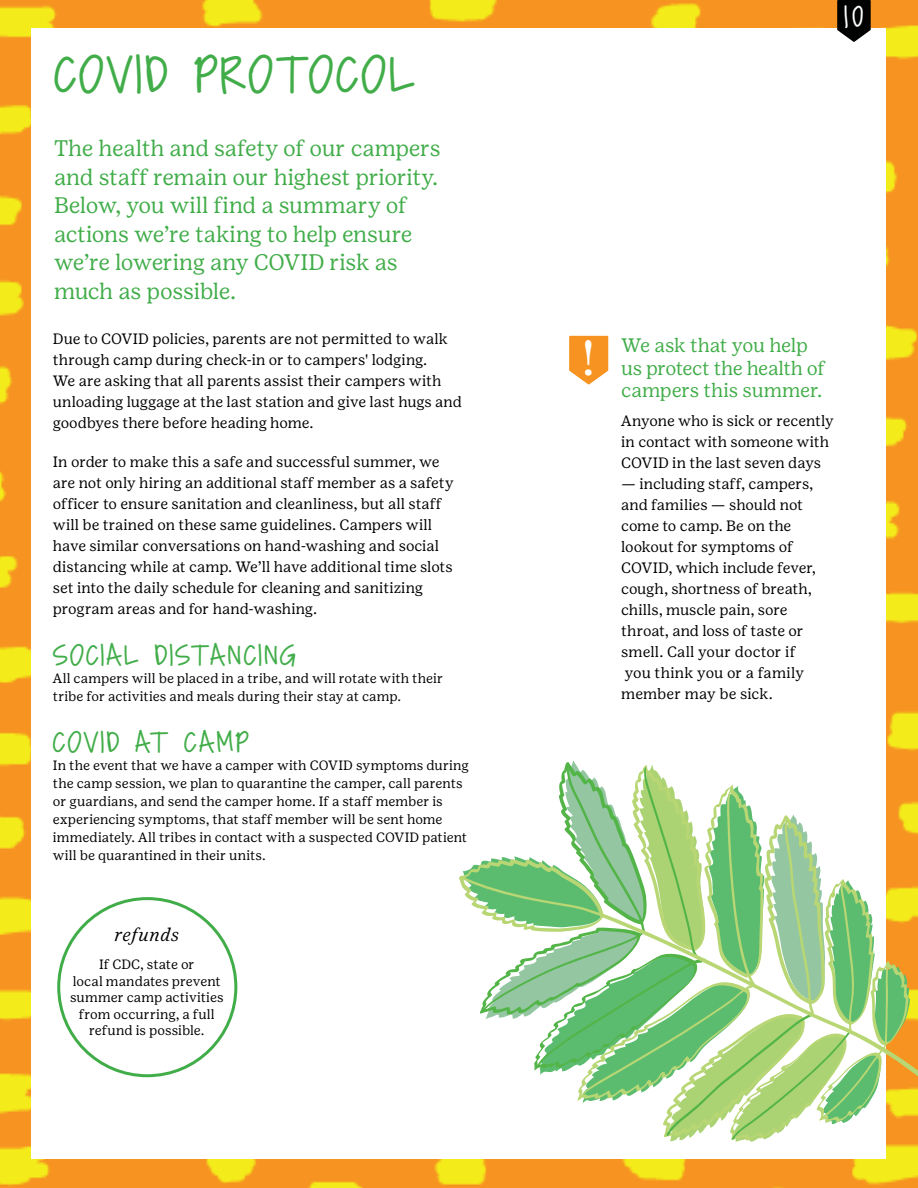
<style>
.page{position:relative;width:918px;height:1188px;background:#fff}
.page>*{position:absolute;margin:0;border:0;box-sizing:border-box;transform-origin:0 0}
.t1{font:300 48.6px "Girl Scout Display";color:#fff}
.t2{font:48px "Alpine Script";letter-spacing:.06em;color:#41ad49}
.t3{font:27px "Alpine Script";letter-spacing:.085em;color:#41ad49}
.t4{font:27px "Alpine Script";color:#fff}
.t5{font:22.5px/28.5px "Girl Scout Text";letter-spacing:-.015em;color:#41ad49}
.t6{font:19.5px/22.5px "Girl Scout Text";letter-spacing:-.02em;color:#41ad49}
.t7{font:italic 300 18px "Girl Scout Display";letter-spacing:.04em;color:#000}
.t8{font:15px/21px "Girl Scout Text";letter-spacing:-.005em;color:#000}
.t9{font:13.5px/18px "Girl Scout Text";letter-spacing:.005em;color:#000}
</style>
<div class="page">
<img style="left:0;top:0;width:918px;height:1188px">
<div style="left:31px;top:28px;width:855px;height:1132px;background:#fff"></div>
<svg style="left:837px;top:0;width:34px;height:42px"></svg>
<svg style="left:459px;top:760px;width:452px;height:387px"></svg>
<svg style="left:599px;top:913px;width:319px;height:187px"></svg>
<svg style="left:569px;top:336px;width:39px;height:49px;background:#f8a442"></svg>
<h2 class="t2" style="left:54px;top:51px;width:363px">COVID PROTOCOL</h2>
<h3 class="t5" style="left:54px;top:134px;width:388px">The health and safety of our campers and staff remain our highest priority.<br>Below, you will find a summary of actions we’re taking to help ensure we’re lowering any COVID risk as much as possible.</h3>
<p class="t8" style="left:53px;top:328px;width:411px">Due to COVID policies, parents are not permitted to walk through camp during check-in or to campers' lodging.<br>We are asking that all parents assist their campers with unloading luggage at the last station and give last hugs and goodbyes there before heading home.</p>
<p class="t8" style="left:53px;top:451px;width:402px">In order to make this a safe and successful summer, we are not only hiring an additional staff member as a safety officer to ensure sanitation and cleanliness, but all staff will be trained on these same guidelines. Campers will have similar conversations on hand-washing and social distancing while at camp. We’ll have additional time slots set into the daily schedule for cleaning and sanitizing program areas and for hand-washing.</p>
<h3 class="t3" style="left:53px;top:641px;width:244px">SOCIAL DISTANCING</h3>
<p class="t9" style="left:53px;top:669px;width:392px">All campers will be placed in a tribe, and will rotate with their tribe for activities and meals during their stay at camp.</p>
<h3 class="t3" style="left:53px;top:728px;width:197px">COVID AT CAMP</h3>
<p class="t9" style="left:53px;top:756px;width:418px">In the event that we have a camper with COVID symptoms during the camp session, we plan to quarantine the camper, call parents or guardians, and send the camper home. If a staff member is experiencing symptoms, that staff member will be sent home immediately. All tribes in contact with a suspected COVID patient will be quarantined in their units.</p>
<p class="t7" style="left:115px;top:924px;width:66px">refunds</p>
<p class="t9" style="left:70px;top:956px;width:155px;line-height:16.5px;text-align:center">If CDC, state or<br>local mandates prevent summer camp activities from occurring, a full refund is possible.</p>
<h3 class="t4" style="left:844px;top:4px;width:20px">10</h3>
<h1 class="t1" style="left:581px;top:329px;width:15px">!</h1>
<h3 class="t6" style="left:621px;top:334px;width:206px">We ask that you help us protect the health of campers this summer.</h3>
<p class="t8" style="left:621px;top:410px;width:214px">Anyone who is sick or recently in contact with someone with<br>COVID in the last seven days</p>
<p class="t8" style="left:621px;top:473px;width:196px">— including staff, campers, and families — should not come to camp. Be on the lookout for symptoms of<br>COVID, which include fever, cough, shortness of breath, chills, muscle pain, sore throat, and loss of taste or smell. Call your doctor if you think you or a family member may be sick.</p>
</div>
